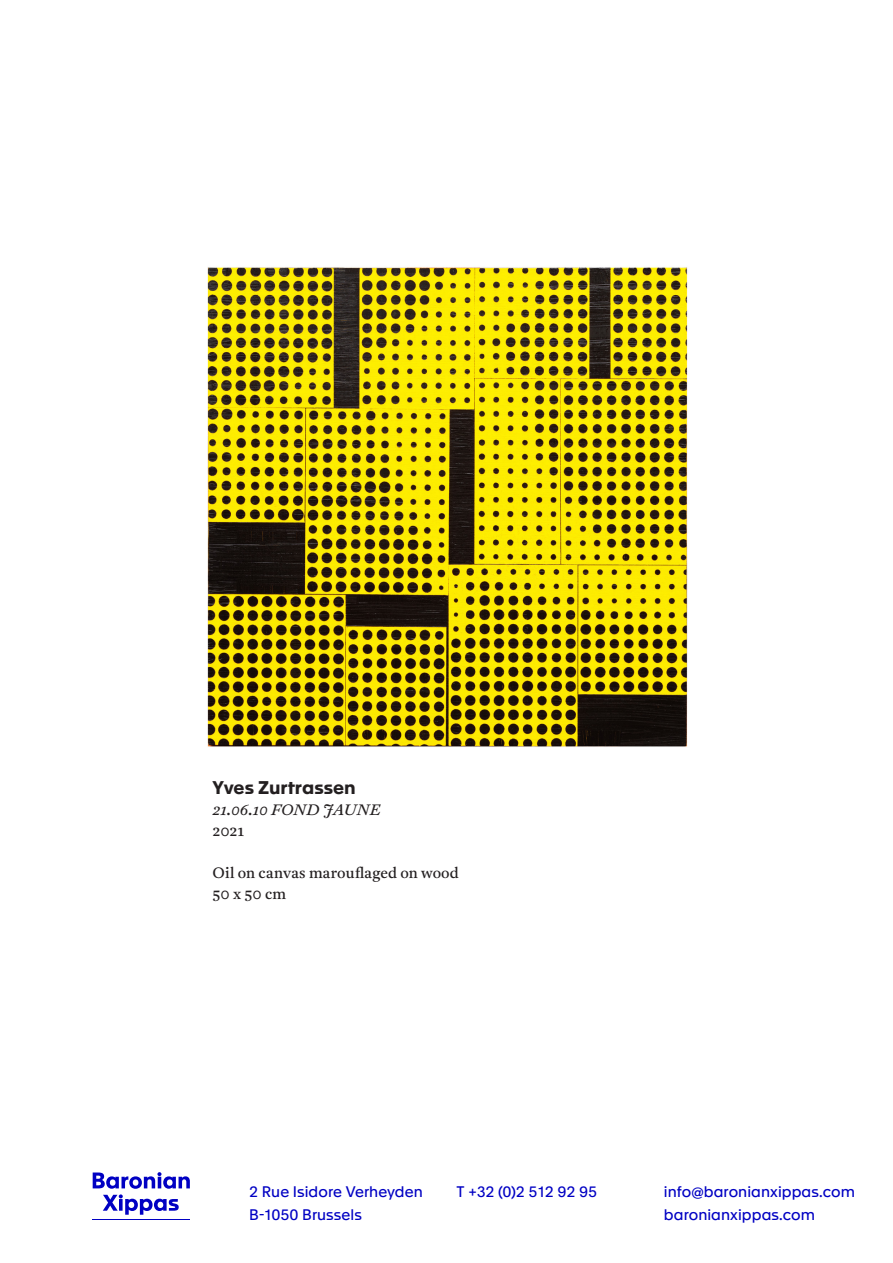
<style>
.page{position:relative;width:893px;height:1263px;background:#fff}
.page>*{position:absolute;margin:0;border:0;box-sizing:border-box;transform-origin:0 0}
.BX_-_body_text{font:700 18px "Apax";color:#231f20}
.t1{font:15px "Apax";letter-spacing:.005em;color:#0000c3}
.BX_-_body_text-2{font:15px "Antwerp";letter-spacing:.01em;color:#231f20}
.BX_-_body_text-3{font:italic 15px "Antwerp";color:#231f20}
</style>
<div class="page">
<svg style="left:93px;top:1172px;width:97px;height:43px"></svg>
<hr style="left:92px;top:1219px;width:98px;height:1px;background:#0000c3">
<img style="left:207px;top:267px;width:481px;height:480px">
<p class="BX_-_body_text" style="left:213px;top:774px;width:145px">Yves Zurtrassen</p>
<p class="BX_-_body_text-3" style="left:213px;top:800px;width:170px">21.06.10 FOND JAUNE</p>
<p class="BX_-_body_text-2" style="left:213px;top:820px;width:33px">2021</p>
<p class="BX_-_body_text-2" style="left:213px;top:862px;width:248px">Oil on canvas marouflaged on wood</p>
<p class="BX_-_body_text-2" style="left:213px;top:883px;width:75px">50 x 50 cm</p>
<p class="t1" style="left:249px;top:1181px;width:175px">2 Rue Isidore Verheyden</p>
<p class="t1" style="left:456px;top:1181px;width:142px">T +32 (0)2 512 92 95</p>
<p class="t1" style="left:249px;top:1204px;width:114px">B-1050 Brussels</p>
<p class="t1" style="left:664px;top:1181px;width:192px">info@baronianxippas.com</p>
<p class="t1" style="left:664px;top:1204px;width:153px">baronianxippas.com</p>
</div>
